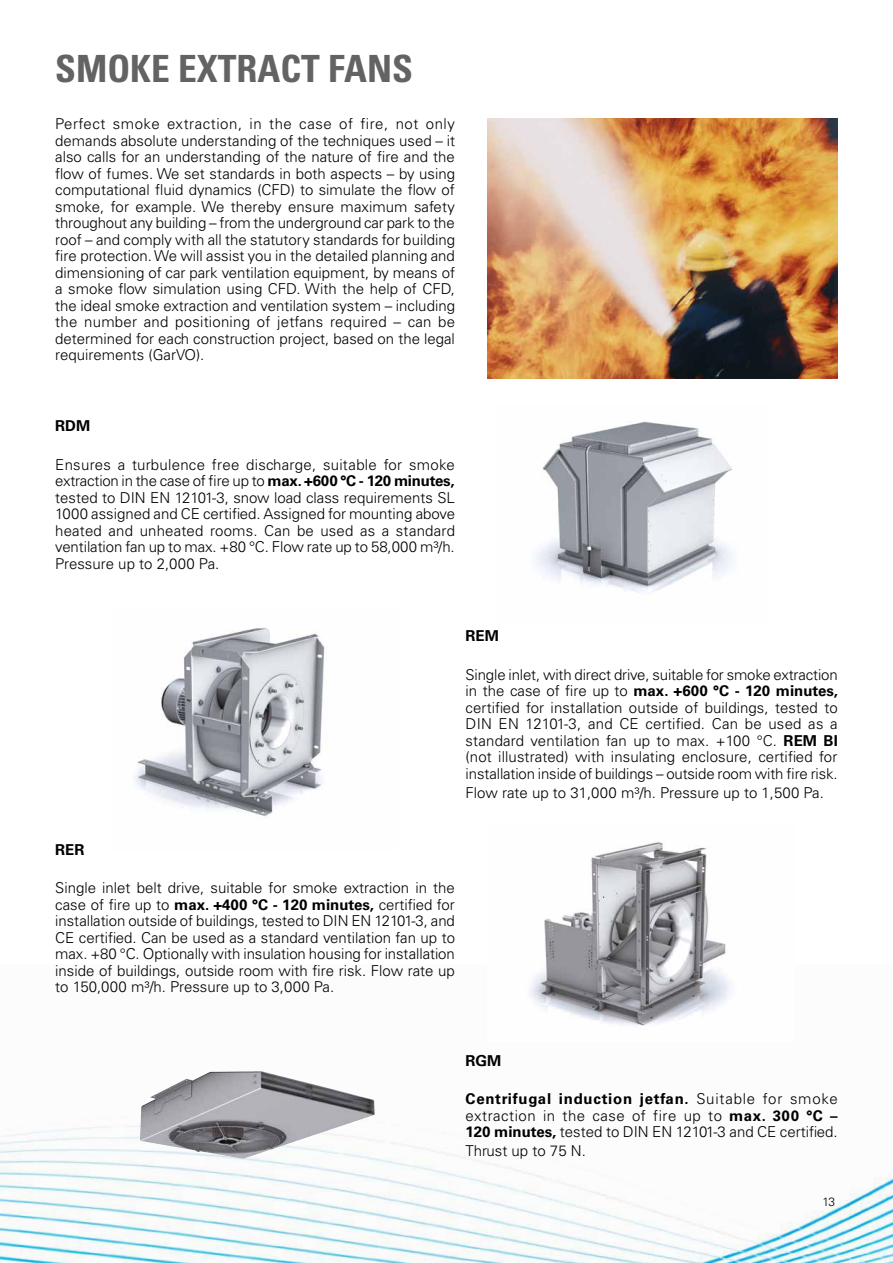
<style>
.page{position:relative;width:893px;height:1263px;background:#fff}
.page>*{position:absolute;margin:0;border:0;box-sizing:border-box;transform-origin:0 0}
.t1{font:700 condensed 37.5px "Univers LT Std";color:#646363}
.t2{font:300 15px/16.5px "Univers LT Std";color:#000;text-align:justify}
.t3{font:700 15px "Univers LT Std";color:#000}
.t4{font:300 12px "Univers LT Std";color:#000}
.s1{font-weight:700}
</style>
<div class="page">
<img style="left:0;top:1071px;width:893px;height:192px">
<img style="left:535px;top:421px;width:199px;height:172px">
<img style="left:134px;top:628px;width:191px;height:189px">
<img style="left:530px;top:842px;width:201px;height:184px">
<img style="left:165px;top:1071px;width:89px;height:18px">
<img style="left:488px;top:118px;width:350px;height:260px">
<h1 class="t1" style="left:55px;top:46px;width:359px">SMOKE EXTRACT FANS</h1>
<p class="t2" style="left:55px;top:116px;width:401px">Perfect smoke extraction, in the case of fire, not only demands absolute understanding of the techniques used – it also calls for an understanding of the nature of fire and the flow of fumes. We set standards in both aspects – by using computational fluid dynamics (CFD) to simulate the flow of smoke, for example. We thereby ensure maximum safety throughout any building – from the underground car park to the roof – and comply with all the statutory standards for building fire protection. We will assist you in the detailed planning and dimensioning of car park ventilation equipment, by means of a smoke flow simulation using CFD. With the help of CFD, the ideal smoke extraction and ventilation system – including the number and positioning of jetfans required – can be determined for each construction project, based on the legal requirements (GarVO).</p>
<p class="t3" style="left:55px;top:417px;width:36px">RDM</p>
<p class="t2" style="left:55px;top:456px;width:401px">Ensures a turbulence free discharge, suitable for smoke extraction in the case of fire up to <span class="s1">max. +600 °C - 120 minutes, </span>tested to DIN EN 12101-3, snow load class requirements SL 1000 assigned and CE certified. Assigned for mounting above heated and unheated rooms. Can be used as a standard ventilation fan up to max. +80 °C. Flow rate up to 58,000 m³/h.<br>Pressure up to 2,000 Pa.</p>
<p class="t3" style="left:466px;top:627px;width:35px">REM</p>
<p class="t2" style="left:466px;top:666px;width:374px">Single inlet, with direct drive, suitable for smoke extraction in the case of fire up to <span class="s1">max. +600 °C - 120 minutes, </span>certified for installation outside of buildings, tested to DIN EN 12101-3, and CE certified. Can be used as a standard ventilation fan up to max. +100 °C. <span class="s1">REM BI </span>(not illustrated) with insulating enclosure, certified for installation inside of buildings – outside room with fire risk.</p>
<p class="t2" style="left:466px;top:784px;width:360px">Flow rate up to 31,000 m³/h. Pressure up to 1,500 Pa.</p>
<p class="t3" style="left:55px;top:840px;width:31px">RER</p>
<p class="t2" style="left:55px;top:880px;width:401px">Single inlet belt drive, suitable for smoke extraction in the case of fire up to <span class="s1">max. +400 °C - 120 minutes,</span> certified for installation outside of buildings, tested to DIN EN 12101-3, and CE certified. Can be used as a standard ventilation fan up to max. +80 °C. Optionally with insulation housing for installation inside of buildings, outside room with fire risk. Flow rate up to 150,000 m³/h. Pressure up to 3,000 Pa.</p>
<p class="t3" style="left:466px;top:1052px;width:37px">RGM</p>
<p class="t2" style="left:466px;top:1091px;width:374px"><span class="s1">Centrifugal induction jetfan.</span> Suitable for smoke extraction in the case of fire up to <span class="s1">max. 300 °C – 120 minutes,</span> tested to DIN EN 12101-3 and CE certified.</p>
<p class="t2" style="left:466px;top:1143px;width:122px">Thrust up to 75 N.</p>
<p class="t4" style="left:822px;top:1194px;width:14px">13</p>
</div>
